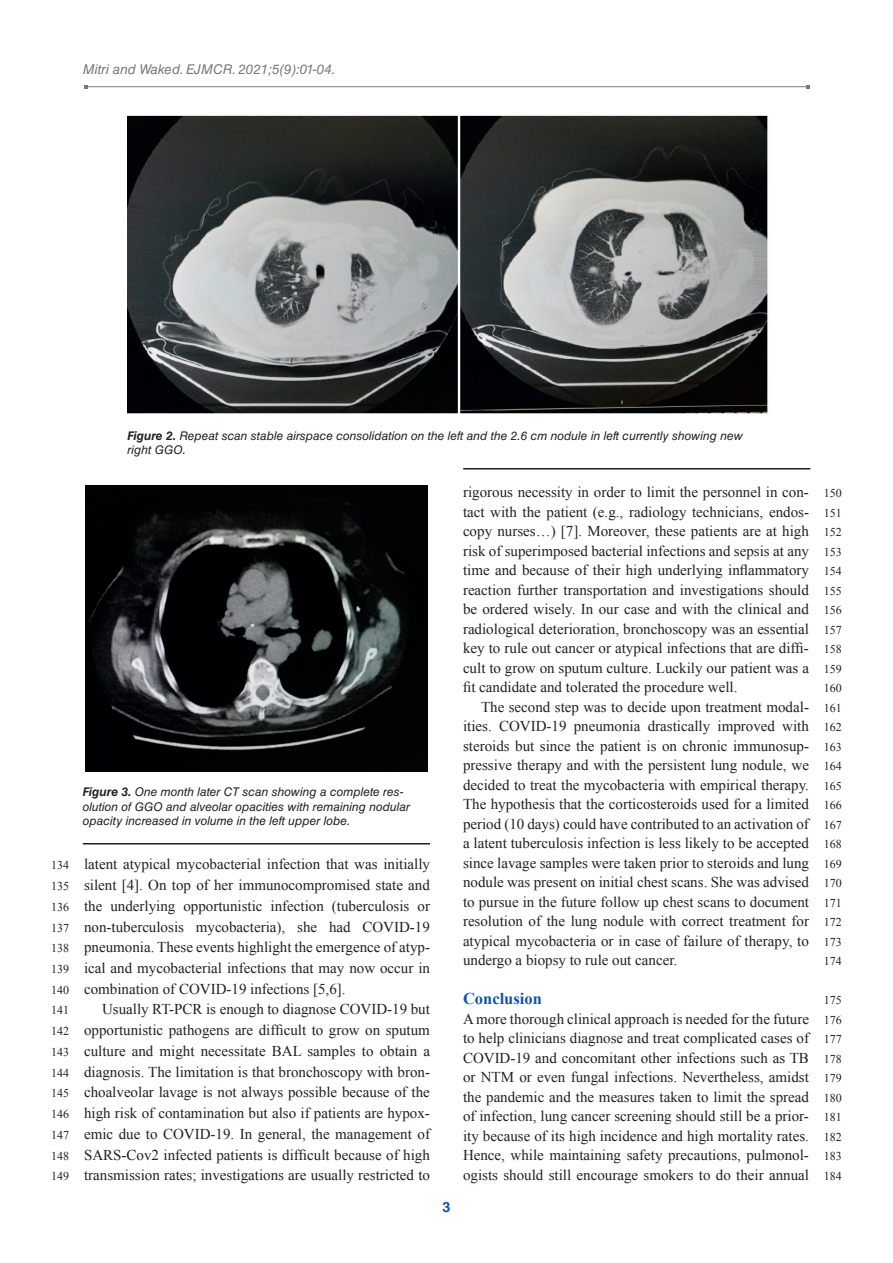
<style>
.page{position:relative;width:893px;height:1263px;background:#fff}
.page>*{position:absolute;margin:0;border:0;box-sizing:border-box;transform-origin:0 0}
.t1{font:700 16.5px "Times New Roman";color:#1055a4}
.t2{font:15px/19.5px "Times New Roman";color:#231f20;text-align:justify}
.t3{font:700 14.25px "Helvetica LT Std";color:#1055a4}
.t4{font:italic 13.5px "Helvetica LT Std";color:#76787b}
.t5{font:italic 12px/14.4px "Helvetica LT Std";color:#231f20}
.t6{font:12px/19.5px "Times New Roman";color:#231f20;text-align:justify}
.s1{font-weight:700}
</style>
<div class="page">
<hr style="left:86px;top:86px;width:721px;height:1px;background:#76787b">
<img style="left:127px;top:115px;width:641px;height:299px">
<img style="left:86px;top:486px;width:342px;height:285px">
<hr style="left:83px;top:843px;width:347px;height:1px;background:#231f20">
<hr style="left:463px;top:468px;width:347px;height:1px;background:#231f20">
<p class="t4" style="left:83px;top:61px;width:254px">Mitri and Waked. EJMCR. 2021;5(9):01-04.</p>
<p class="t6" style="left:51px;top:855px;width:19px;line-height:20.7px">134<br>135<br>136<br>137<br>138<br>139<br>140<br>141<br>142<br>143<br>144<br>145<br>146<br>147<br>148<br>149</p>
<p class="t5" style="left:127px;top:428px;width:617px"><span class="s1">Figure 2.</span> Repeat scan stable airspace consolidation on the left and the 2.6 cm nodule in left currently showing new right GGO.</p>
<p class="t5" style="left:83px;top:785px;width:329px"><span class="s1">Figure 3.</span> One month later CT scan showing a complete res&shy;olution of GGO and alveolar opacities with remaining nodular opacity increased in volume in the left upper lobe.</p>
<p class="t2" style="left:84px;top:854px;width:347px;line-height:20.7px">latent atypical mycobacterial infection that was initially silent [4]. On top of her immunocompromised state and the underlying opportunistic infection (tuberculosis or non-tuberculosis mycobacteria), she had COVID-19 pneumonia. These events highlight the emergence of atyp&shy;ical and mycobacterial infections that may now occur in combination of COVID-19 infections [5,6].</p>
<p class="t2" style="left:84px;top:999px;width:347px;line-height:20.7px;text-indent:18px">Usually RT-PCR is enough to diagnose COVID-19 but opportunistic pathogens are difficult to grow on sputum culture and might necessitate BAL samples to obtain a diagnosis. The limitation is that bronchoscopy with bron&shy;choalveolar lavage is not always possible because of the high risk of contamination but also if patients are hypox&shy;emic due to COVID-19. In general, the management of SARS-Cov2 infected patients is difficult because of high transmission rates; investigations are usually restricted to</p>
<p class="t3" style="left:443px;top:1198px;width:9px">3</p>
<p class="t2" style="left:463px;top:482px;width:347px">rigorous necessity in order to limit the personnel in con&shy;tact with the patient (e.g., radiology technicians, endos&shy;copy nurses…) [7]. Moreover, these patients are at high risk of superimposed bacterial infections and sepsis at any time and because of their high underlying inflammatory reaction further transportation and investigations should be ordered wisely. In our case and with the clinical and radiological deterioration, bronchoscopy was an essential key to rule out cancer or atypical infections that are diffi&shy;cult to grow on sputum culture. Luckily our patient was a fit candidate and tolerated the procedure well.</p>
<p class="t2" style="left:463px;top:697px;width:347px;text-indent:18px">The second step was to decide upon treatment modal&shy;ities. COVID-19 pneumonia drastically improved with steroids but since the patient is on chronic immunosup&shy;pressive therapy and with the persistent lung nodule, we decided to treat the mycobacteria with empirical therapy.<br>The hypothesis that the corticosteroids used for a limited period (10 days) could have contributed to an activation of a latent tuberculosis infection is less likely to be accepted since lavage samples were taken prior to steroids and lung nodule was present on initial chest scans. She was advised to pursue in the future follow up chest scans to document resolution of the lung nodule with correct treatment for atypical mycobacteria or in case of failure of therapy, to undergo a biopsy to rule out cancer.</p>
<p class="t1" style="left:463px;top:987px;width:80px">Conclusion</p>
<p class="t2" style="left:463px;top:1009px;width:347px">A more thorough clinical approach is needed for the future to help clinicians diagnose and treat complicated cases of COVID-19 and concomitant other infections such as TB or NTM or even fungal infections. Nevertheless, amidst the pandemic and the measures taken to limit the spread of infection, lung cancer screening should still be a prior&shy;ity because of its high incidence and high mortality rates.<br>Hence, while maintaining safety precautions, pulmonol&shy;ogists should still encourage smokers to do their annual</p>
<p class="t6" style="left:824px;top:483px;width:19px">150<br>151<br>152<br>153<br>154<br>155<br>156<br>157<br>158<br>159<br>160<br>161<br>162<br>163<br>164<br>165<br>166<br>167<br>168<br>169<br>170<br>171<br>172<br>173<br>174</p>
<p class="t6" style="left:824px;top:990px;width:19px">175<br>176<br>177<br>178<br>179<br>180<br>181<br>182<br>183<br>184</p>
</div>
